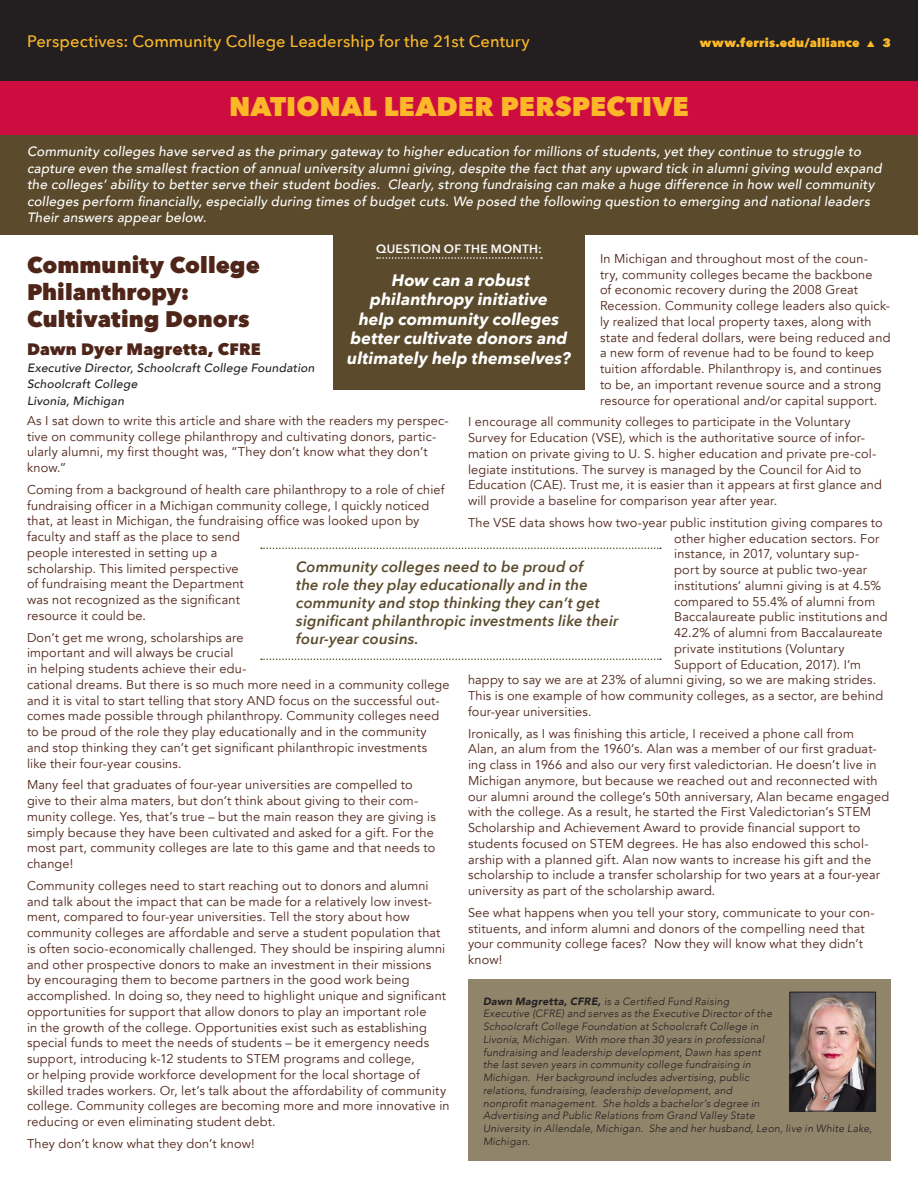
<style>
.page{position:relative;width:918px;height:1188px;background:#fff}
.page>*{position:absolute;margin:0;border:0;box-sizing:border-box;transform-origin:0 0}
.Head_2_-_yellow{font:800 27px "Avenir Next";letter-spacing:.005em;color:#fcb828}
.byline{font:800 22.5px/27px "Avenir Next";letter-spacing:.005em;color:#4f2519}
.Q_text-white{font:italic 700 16.5px/19.5px "Avenir Next";letter-spacing:.005em;color:#fff;text-align:center}
.t1{font:500 16.5px "Avenir Next";letter-spacing:.005em;color:#fcb828}
.byline-2{font:800 16.5px "Avenir Next";letter-spacing:.01em;color:#4f2519}
.Brown_Quote_with_Rul{font:italic 600 15px/18px "Avenir Next";letter-spacing:.005em;color:#5b4b2c}
.introtext-white{font:italic 500 13.5px/16.5px "Avenir";letter-spacing:.015em;color:#fff}
.Bodytext-8_5_10_5pt{font:12.75px/15.8px "Avenir";letter-spacing:.015em;color:#4f2519}
.byline-officialtitle{font:italic 500 12px/16.5px "Avenir";letter-spacing:.02em;color:#231f20}
.t2{font:800 12px "Avenir Next";letter-spacing:.02em;color:#fcb828}
.Q_of_the_month{font:600 12px "Avenir Next";letter-spacing:.02em;color:#fff}
.bio{font:italic 300 10.5px/12.8px "Avenir";letter-spacing:.02em;color:#231f20}
.s1{font-weight:900}
</style>
<div class="page">
<div style="left:0;top:81px;width:918px;height:54px;background:#cd0d40"></div>
<div style="left:0;top:0;width:918px;height:81px;background:#231f20"></div>
<div style="left:468px;top:979px;width:423px;height:182px;background:#90846b"></div>
<img style="left:792px;top:994px;width:82px;height:116px">
<div style="left:790px;top:992px;width:86px;height:120px;border:1px solid #231f20"></div>
<svg style="left:261px;top:548px;width:400px;height:1px"></svg>
<svg style="left:261px;top:659px;width:400px;height:1px"></svg>
<div style="left:0;top:135px;width:918px;height:100px;background:#5b4b2c"></div>
<div style="left:333px;top:220px;width:252px;height:170px;background:#5b4b2c"></div>
<svg style="left:377px;top:257px;width:165px;height:2px"></svg>
<p class="t1" style="left:27px;top:27px;width:504px">Perspectives: Community College Leadership for the 21st Century</p>
<p class="t2" style="left:700px;top:36px;width:193px">www.ferris.edu/alliance ▲ 3</p>
<p class="Head_2_-_yellow" style="left:229px;top:89px;width:461px">NATIONAL LEADER PERSPECTIVE</p>
<p class="introtext-white" style="left:27px;top:143px;width:856px">Community colleges have served as the primary gateway to higher education for millions of students, yet they continue to struggle to capture even the smallest fraction of annual university alumni giving, despite the fact that any upward tick in alumni giving would expand the colleges’ ability to better serve their student bodies. Clearly, strong fundraising can make a huge difference in how well community colleges perform financially, especially during times of budget cuts. We posed the following question to emerging and national leaders Their answers appear below.</p>
<p class="Q_of_the_month" style="left:376px;top:238px;width:167px">QUESTION OF THE MONTH:</p>
<p class="Q_text-white" style="left:347px;top:270px;width:225px">How can a robust philanthropy initiative<br>help community colleges better cultivate donors and ultimately help themselves?</p>
<p class="Bodytext-8_5_10_5pt" style="left:600px;top:251px;width:292px">In Michigan and throughout most of the coun-<br>try, community colleges became the backbone<br>of economic recovery during the 2008 Great Recession. Community college leaders also quick&shy;ly realized that local property taxes, along with state and federal dollars, were being reduced and a new form of revenue had to be found to keep tuition affordable. Philanthropy is, and continues to be, an important revenue source and a strong resource for operational and/or capital support.</p>
<p class="Bodytext-8_5_10_5pt" style="left:468px;top:414px;width:416px">I encourage all community colleges to participate in the Voluntary Survey for Education (VSE), which is the authoritative source of infor&shy;mation on private giving to U. S. higher education and private pre-col&shy;legiate institutions. The survey is managed by the Council for Aid to Education (CAE). Trust me, it is easier than it appears at first glance and will provide a baseline for comparison year after year.</p>
<p class="Bodytext-8_5_10_5pt" style="left:468px;top:515px;width:416px">The VSE data shows how two-year public institution giving compares to</p>
<p class="Bodytext-8_5_10_5pt" style="left:674px;top:531px;width:207px">other higher education sectors. For</p>
<p class="Bodytext-8_5_10_5pt" style="left:674px;top:546px;width:187px">instance, in 2017, voluntary sup-</p>
<p class="Bodytext-8_5_10_5pt" style="left:674px;top:562px;width:194px">port by source at public two-year</p>
<p class="Bodytext-8_5_10_5pt" style="left:674px;top:578px;width:208px">institutions’ alumni giving is at 4.5%</p>
<p class="Bodytext-8_5_10_5pt" style="left:674px;top:594px;width:202px">compared to 55.4% of alumni from</p>
<p class="Bodytext-8_5_10_5pt" style="left:674px;top:609px;width:215px">Baccalaureate public institutions and</p>
<p class="Bodytext-8_5_10_5pt" style="left:674px;top:625px;width:210px">42.2% of alumni from Baccalaureate</p>
<p class="Bodytext-8_5_10_5pt" style="left:674px;top:641px;width:172px">private institutions (Voluntary</p>
<p class="Bodytext-8_5_10_5pt" style="left:674px;top:657px;width:188px">Support of Education, 2017). I’m</p>
<p class="Bodytext-8_5_10_5pt" style="left:468px;top:672px;width:410px">happy to say we are at 23% of alumni giving, so we are making strides.</p>
<p class="Bodytext-8_5_10_5pt" style="left:468px;top:688px;width:417px">This is one example of how community colleges, as a sector, are behind</p>
<p class="Bodytext-8_5_10_5pt" style="left:468px;top:704px;width:125px">four-year universities.</p>
<p class="Bodytext-8_5_10_5pt" style="left:468px;top:726px;width:423px">Ironically, as I was finishing this article, I received a phone call from<br>Alan, an alum from the 1960’s. Alan was a member of our first graduat&shy;ing class in 1966 and also our very first valedictorian. He doesn’t live in Michigan anymore, but because we reached out and reconnected with our alumni around the college’s 50th anniversary, Alan became engaged with the college. As a result, he started the First Valedictorian’s STEM Scholarship and Achievement Award to provide financial support to students focused on STEM degrees. He has also endowed this schol&shy;arship with a planned gift. Alan now wants to increase his gift and the scholarship to include a transfer scholarship for two years at a four-year university as part of the scholarship award.</p>
<p class="Bodytext-8_5_10_5pt" style="left:468px;top:905px;width:408px">See what happens when you tell your story, communicate to your con&shy;stituents, and inform alumni and donors of the compelling need that your community college faces? Now they will know what they didn’t know!</p>
<p class="bio" style="left:483px;top:995px;width:391px"><span class="s1">Dawn Magretta, CFRE,</span> is a Certified Fund Raising<br>Executive (CFRE) and serves as the Executive Director of the<br>Schoolcraft College Foundation at Schoolcraft College in<br>Livonia, Michigan. With more than 30 years in professional<br>fundraising and leadership development, Dawn has spent<br>the last seven years in community college fundraising in<br>Michigan. Her background includes advertising, public<br>relations, fundraising, leadership development, and<br>nonprofit management. She holds a bachelor’s degree in<br>Advertising and Public Relations from Grand Valley State<br>University in Allendale, Michigan. She and her husband, Leon, live in White Lake, Michigan.</p>
<p class="byline" style="left:27px;top:251px;width:234px">Community College<br>Philanthropy:<br>Cultivating Donors</p>
<p class="byline-2" style="left:27px;top:339px;width:235px">Dawn Dyer Magretta, CFRE</p>
<p class="byline-officialtitle" style="left:27px;top:359px;width:289px">Executive Director, Schoolcraft College Foundation<br>Schoolcraft College<br>Livonia, Michigan</p>
<p class="Bodytext-8_5_10_5pt" style="left:27px;top:413px;width:423px">As I sat down to write this article and share with the readers my perspec&shy;tive on community college philanthropy and cultivating donors, partic&shy;ularly alumni, my first thought was, “They don’t know what they don’t know.”</p>
<p class="Bodytext-8_5_10_5pt" style="left:27px;top:482px;width:419px">Coming from a background of health care philanthropy to a role of chief fundraising officer in a Michigan community college, I quickly noticed that, at least in Michigan, the fundraising office was looked upon by faculty and staff as the place to send<br>people interested in setting up a<br>scholarship. This limited perspective<br>of fundraising meant the Department<br>was not recognized as the significant<br>resource it could be.</p>
<p class="Bodytext-8_5_10_5pt" style="left:27px;top:630px;width:424px">Don’t get me wrong, scholarships are<br>important and will always be crucial<br>in helping students achieve their edu-<br>cational dreams. But there is so much more need in a community college and it is vital to start telling that story AND focus on the successful out&shy;comes made possible through philanthropy. Community colleges need to be proud of the role they play educationally and in the community and stop thinking they can’t get significant philanthropic investments like their four-year cousins.</p>
<p class="Bodytext-8_5_10_5pt" style="left:27px;top:777px;width:410px">Many feel that graduates of four-year universities are compelled to give to their alma maters, but don’t think about giving to their com&shy;munity college. Yes, that’s true – but the main reason they are giving is simply because they have been cultivated and asked for a gift. For the most part, community colleges are late to this game and that needs to change!</p>
<p class="Bodytext-8_5_10_5pt" style="left:27px;top:878px;width:424px">Community colleges need to start reaching out to donors and alumni and talk about the impact that can be made for a relatively low invest&shy;ment, compared to four-year universities. Tell the story about how community colleges are affordable and serve a student population that is often socio-economically challenged. They should be inspiring alumni and other prospective donors to make an investment in their missions<br>by encouraging them to become partners in the good work being accomplished. In doing so, they need to highlight unique and significant opportunities for support that allow donors to play an important role<br>in the growth of the college. Opportunities exist such as establishing special funds to meet the needs of students – be it emergency needs support, introducing k-12 students to STEM programs and college,<br>or helping provide workforce development for the local shortage of skilled trades workers. Or, let’s talk about the affordability of community college. Community colleges are becoming more and more innovative in reducing or even eliminating student debt.</p>
<p class="Bodytext-8_5_10_5pt" style="left:27px;top:1136px;width:229px">They don’t know what they don’t know!</p>
<p class="Brown_Quote_with_Rul" style="left:296px;top:557px;width:324px">Community colleges need to be proud of<br>the role they play educationally and in the community and stop thinking they can’t get significant philanthropic investments like their four-year cousins.</p>
</div>
